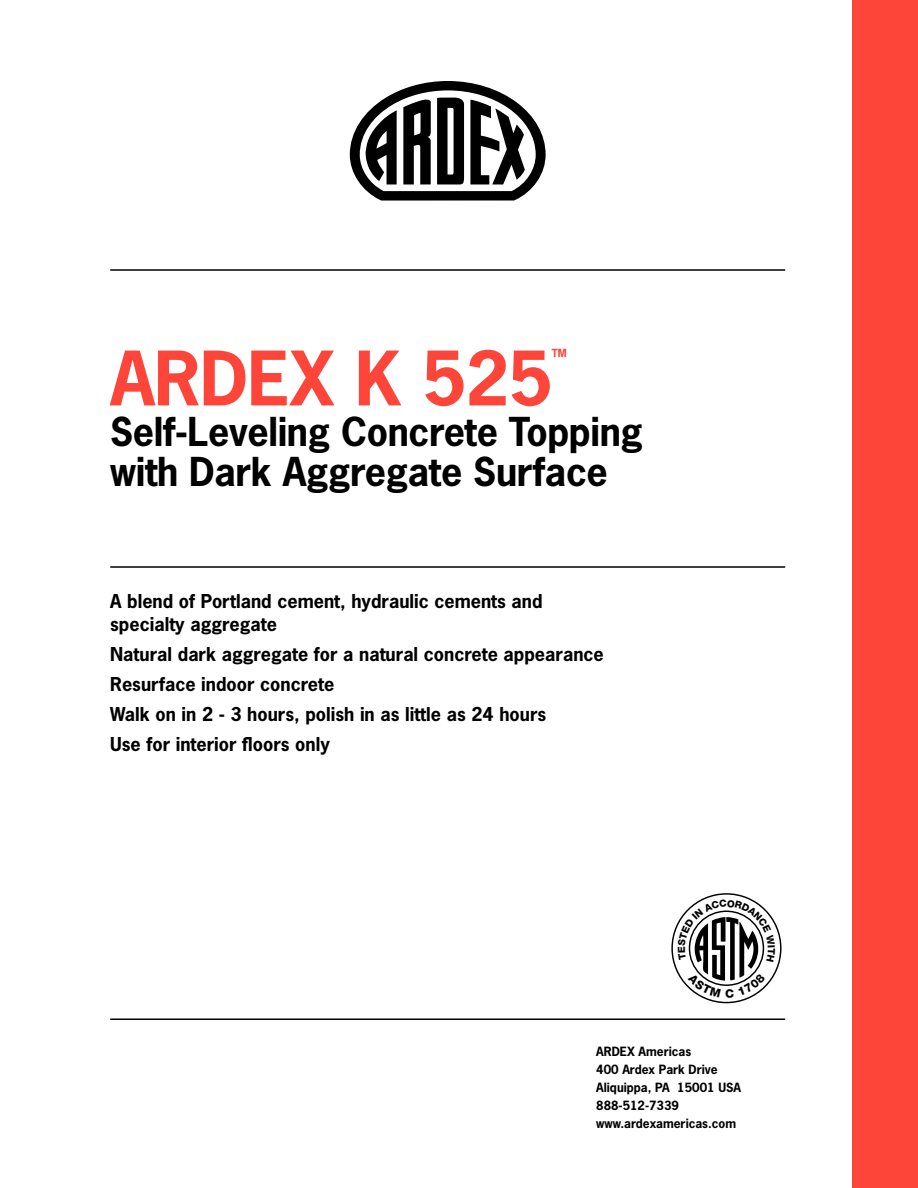
<style>
.page{position:relative;width:918px;height:1188px;background:#fff}
.page>*{position:absolute;margin:0;border:0;box-sizing:border-box;transform-origin:0 0}
.t1{font:700 70.5px "News Gothic Std";letter-spacing:-.01em;color:#fd4539}
.t2{font:700 37.5px/40.5px "News Gothic Std";letter-spacing:-.01em;color:#000}
.t3{font:700 18px/30px "News Gothic Std";color:#000}
.t4{font:700 12px/18px "News Gothic Std";color:#000}
.t5{font:700 10.5px "News Gothic Std";color:#fd4539}
</style>
<div class="page">
<div style="left:853px;top:0;width:65px;height:1188px;background:#fd4539"></div>
<svg style="left:350px;top:81px;width:196px;height:120px"></svg>
<hr style="left:110px;top:269px;width:675px;height:2px;background:#000">
<hr style="left:110px;top:566px;width:675px;height:2px;background:#000">
<hr style="left:110px;top:1018px;width:675px;height:2px;background:#000">
<svg style="left:672px;top:894px;width:109px;height:109px"></svg>
<svg style="left:678px;top:899px;width:97px;height:99px"></svg>
<h1 class="t1" style="left:110px;top:332px;width:444px">ARDEX K 525</h1>
<p class="t5" style="left:552px;top:347px;width:16px">TM</p>
<h2 class="t2" style="left:110px;top:411px;width:534px">Self-Leveling Concrete Topping with Dark Aggregate Surface</h2>
<p class="t3" style="left:110px;top:590px;width:434px;line-height:22.5px">A blend of Portland cement, hydraulic cements and specialty aggregate</p>
<p class="t3" style="left:110px;top:638px;width:495px">Natural dark aggregate for a natural concrete appearance Resurface indoor concrete<br>Walk on in 2 - 3 hours, polish in as little as 24 hours<br>Use for interior floors only</p>
<p class="t4" style="left:596px;top:1042px;width:146px">ARDEX Americas<br>400 Ardex Park Drive<br>Aliquippa, PA 15001 USA<br>888-512-7339 www.ardexamericas.com</p>
</div>
